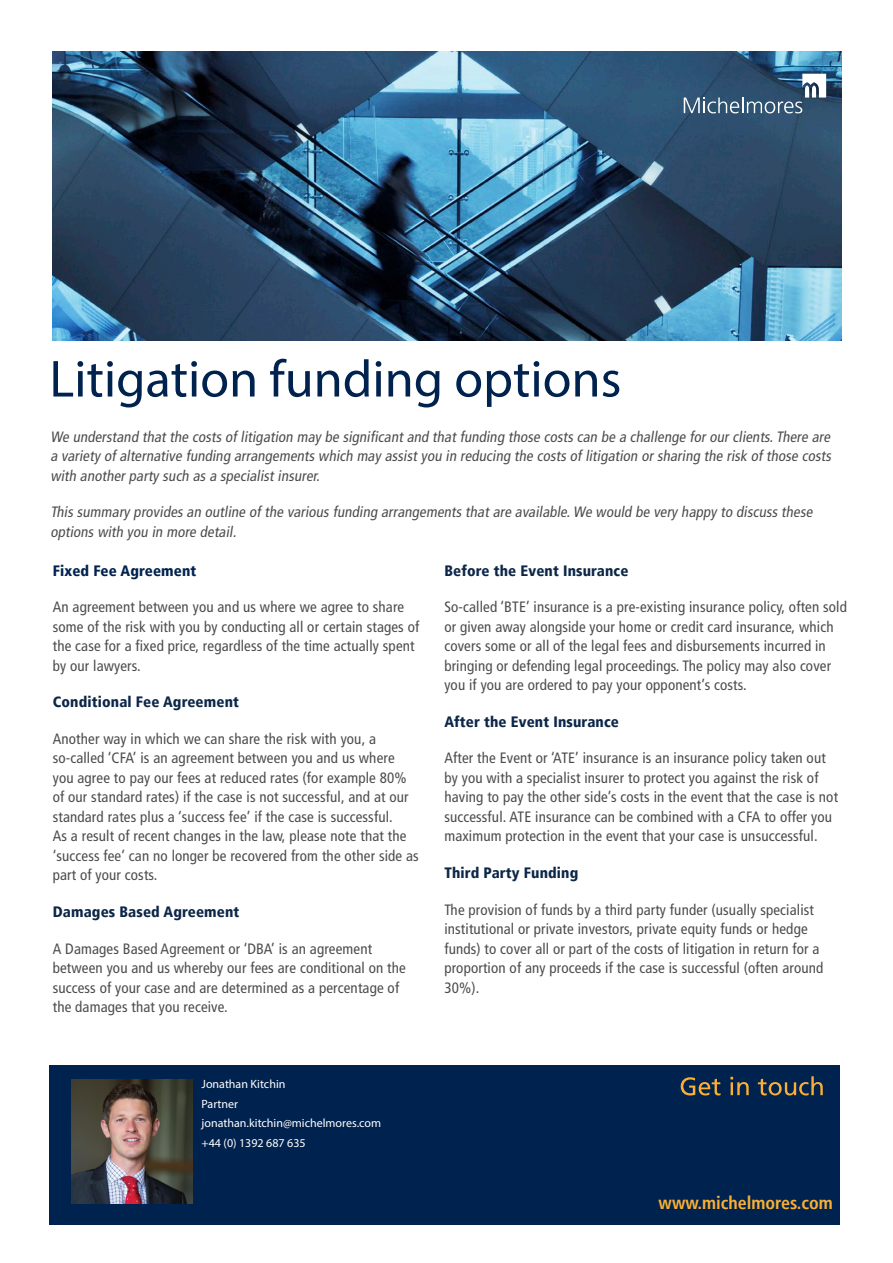
<style>
.page{position:relative;width:893px;height:1263px;background:#fff}
.page>*{position:absolute;margin:0;border:0;box-sizing:border-box;transform-origin:0 0}
.t1{font:52.5px "Myriad Pro";color:#00224f}
.t2{font:700 condensed 18px "Frutiger LT";color:#fbb033}
.Intro_Paragraph{font:condensed 15px/19.5px "Frutiger LT";letter-spacing:.01em;color:#4b4c4d}
.Intro_Paragraph-2{font:italic condensed 15px/19.5px "Frutiger LT";color:#4b4c4d;text-align:justify}
.Intro_Paragraph-3{font:900 condensed 15px "Frutiger LT";letter-spacing:.01em;color:#0c2648}
.Intro_Paragraph-4{font:900 condensed 15px "Frutiger LT";letter-spacing:.01em;color:#00224f}
.Biogs{font:12px/19.5px "Myriad Pro";color:#fff}
</style>
<div class="page">
<img style="left:53px;top:51px;width:789px;height:290px">
<svg style="left:684px;top:74px;width:142px;height:39px"></svg>
<div style="left:49px;top:1065px;width:791px;height:159px;background:#00224f"></div>
<img style="left:72px;top:1079px;width:120px;height:125px">
<svg style="left:681px;top:1076px;width:142px;height:19px"></svg>
<p class="t1" style="left:49px;top:346px;width:573px">Litigation funding options</p>
<p class="Intro_Paragraph-2" style="left:50px;top:427px;width:785px">We understand that the costs of litigation may be significant and that funding those costs can be a challenge for our clients.There are a variety of alternative funding arrangements which may assist you in reducing the costs of litigation or sharing the risk of those costs with another party such as a specialist insurer.</p>
<p class="Intro_Paragraph-2" style="left:50px;top:503px;width:766px">This summary provides an outline of the various funding arrangements that are available.We would be very happy to discuss these options with you in more detail.</p>
<p class="Intro_Paragraph-4" style="left:53px;top:562px;width:145px">Fixed Fee Agreement</p>
<p class="Intro_Paragraph" style="left:53px;top:598px;width:368px">An agreement between you and us where we agree to share some of the risk with you by conducting all or certain stages of the case for a fixed price, regardless of the time actually spent by our lawyers.</p>
<p class="Intro_Paragraph-3" style="left:53px;top:693px;width:188px">Conditional Fee Agreement</p>
<p class="Intro_Paragraph" style="left:53px;top:729px;width:368px">Another way in which we can share the risk with you, a so-called ‘CFA’ is an agreement between you and us where you agree to pay our fees at reduced rates (for example 80% of our standard rates) if the case is not successful, and at our standard rates plus a ‘success fee’ if the case is successful.<br>As a result of recent changes in the law, please note that the ‘success fee’ can no longer be recovered from the other side as part of your costs.</p>
<p class="Intro_Paragraph-3" style="left:53px;top:903px;width:188px">Damages Based Agreement</p>
<p class="Intro_Paragraph" style="left:53px;top:939px;width:355px">A Damages Based Agreement or ‘DBA’ is an agreement between you and us whereby our fees are conditional on the success of your case and are determined as a percentage of the damages that you receive.</p>
<p class="Intro_Paragraph-3" style="left:444px;top:562px;width:186px">Before the Event Insurance</p>
<p class="Intro_Paragraph" style="left:444px;top:598px;width:404px">So-called ‘BTE’ insurance is a pre-existing insurance policy, often sold or given away alongside your home or credit card insurance, which covers some or all of the legal fees and disbursements incurred in bringing or defending legal proceedings. The policy may also cover you if you are ordered to pay your opponent’s costs.</p>
<p class="Intro_Paragraph-3" style="left:444px;top:713px;width:176px">After the Event Insurance</p>
<p class="Intro_Paragraph" style="left:444px;top:749px;width:395px">After the Event or ‘ATE’ insurance is an insurance policy taken out by you with a specialist insurer to protect you against the risk of having to pay the other side’s costs in the event that the case is not successful. ATE insurance can be combined with a CFA to offer you maximum protection in the event that your case is unsuccessful.</p>
<p class="Intro_Paragraph-3" style="left:444px;top:864px;width:136px">Third Party Funding</p>
<p class="Intro_Paragraph" style="left:444px;top:900px;width:381px">The provision of funds by a third party funder (usually specialist institutional or private investors, private equity funds or hedge funds) to cover all or part of the costs of litigation in return for a proportion of any proceeds if the case is successful (often around 30%).</p>
<p class="Biogs" style="left:202px;top:1074px;width:85px">Jonathan Kitchin<br>Partner</p>
<p class="Biogs" style="left:202px;top:1113px;width:181px">jonathan.kitchin@michelmores.com +44 (0) 1392 687 635</p>
<p class="t2" style="left:659px;top:1192px;width:176px">www.michelmores.com</p>
</div>
